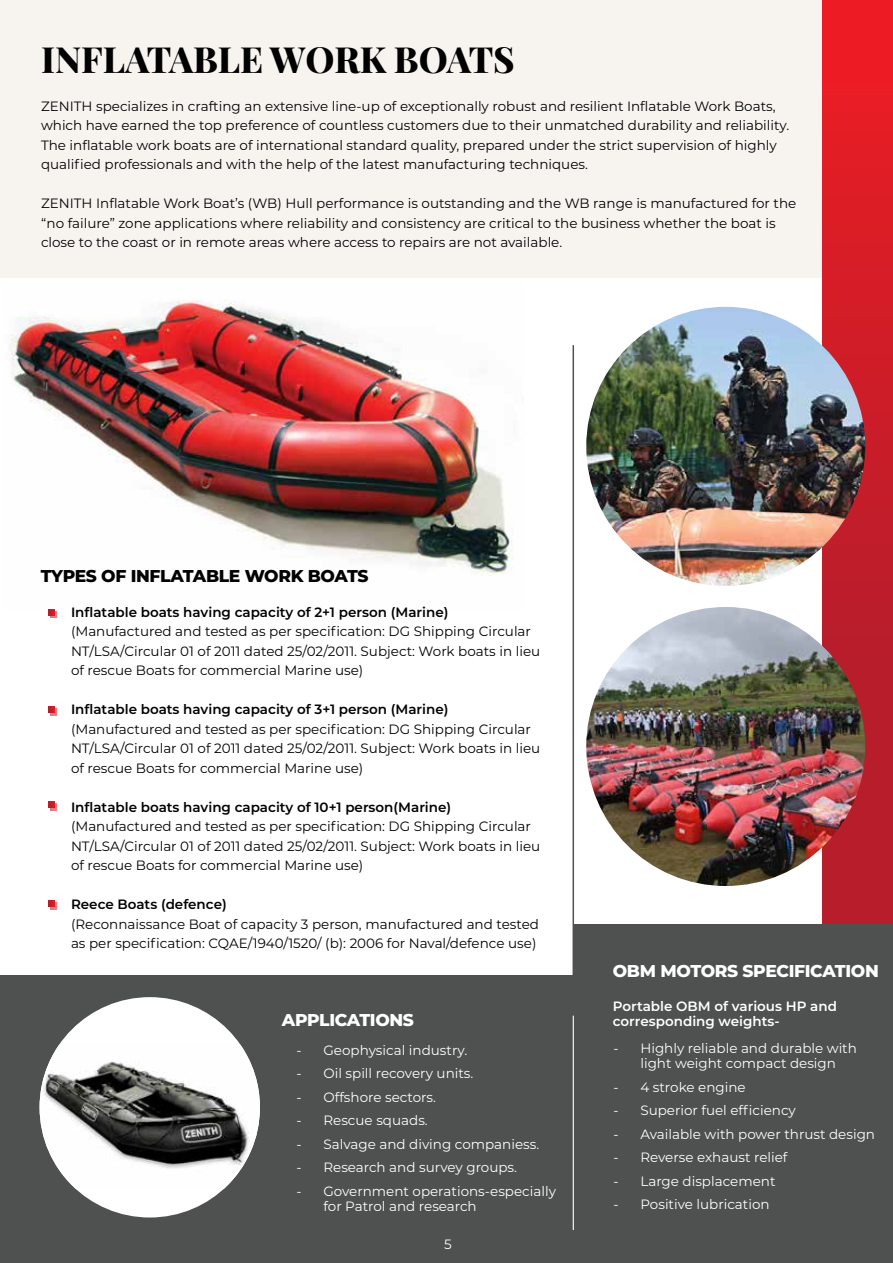
<style>
.page{position:relative;width:893px;height:1263px;background:#f7f4f0}
.page>*{position:absolute;margin:0;border:0;box-sizing:border-box;transform-origin:0 0}
.t1{font:800 36px "Playfair Display";color:#010101}
.t2{font:800 17.1px "Montserrat";letter-spacing:-.02em;color:#fff}
.t3{font:800 17.1px "Montserrat";letter-spacing:-.02em;color:#010101}
.t4{font:13.5px/19.5px "Montserrat";color:#010101}
.t5{font:13.5px/15px "Montserrat";color:#fff}
.t6{font:600 13.5px "Montserrat";color:#010101}
.t7{font:600 13.5px/15px "Montserrat";color:#fff}
</style>
<div class="page">
<div style="left:0;top:278px;width:893px;height:975px;background:#fff"></div>
<svg style="left:822px;top:0;width:71px;height:924px;background:#cd1d28"></svg>
<div style="left:0;top:975px;width:893px;height:288px;background:#4f5050"></div>
<hr style="left:572px;top:345px;width:2px;height:648px;background:#4f5050">
<img style="left:586px;top:307px;width:279px;height:279px;border-radius:139px">
<img style="left:586px;top:607px;width:279px;height:279px;border-radius:139px">
<img style="left:10px;top:300px;width:503px;height:310px">
<svg style="left:49px;top:609px;width:7px;height:9px"></svg>
<svg style="left:49px;top:706px;width:7px;height:9px"></svg>
<svg style="left:49px;top:801px;width:7px;height:9px"></svg>
<svg style="left:49px;top:900px;width:7px;height:9px"></svg>
<div style="left:573px;top:924px;width:320px;height:339px;background:#4f5050"></div>
<div style="left:40px;top:997px;width:220px;height:220px;background:#fff;border-radius:50%"></div>
<img style="left:40px;top:1045px;width:220px;height:143px">
<hr style="left:573px;top:1015px;width:1px;height:215px;background:#fff">
<h1 class="t1" style="left:41px;top:30px;width:475px">INFLATABLE WORK BOATS</h1>
<p class="t4" style="left:41px;top:96px;width:750px">ZENITH specializes in crafting an extensive line-up of exceptionally robust and resilient Inflatable Work Boats, which have earned the top preference of countless customers due to their unmatched durability and reliability.<br>The inflatable work boats are of international standard quality, prepared under the strict supervision of highly qualified professionals and with the help of the latest manufacturing techniques.</p>
<p class="t4" style="left:41px;top:193px;width:757px">ZENITH Inflatable Work Boat’s (WB) Hull performance is outstanding and the WB range is manufactured for the “no failure” zone applications where reliability and consistency are critical to the business whether the boat is close to the coast or in remote areas where access to repairs are not available.</p>
<p class="t3" style="left:41px;top:563px;width:329px">TYPES OF INFLATABLE WORK BOATS</p>
<p class="t6" style="left:71px;top:602px;width:379px">Inflatable boats having capacity of 2+1 person (Marine)</p>
<p class="t4" style="left:71px;top:621px;width:471px">(Manufactured and tested as per specification: DG Shipping Circular<br>NT/LSA/Circular 01 of 2011 dated 25/02/2011. Subject: Work boats in lieu of rescue Boats for commercial Marine use)</p>
<p class="t6" style="left:71px;top:700px;width:379px">Inflatable boats having capacity of 3+1 person (Marine)</p>
<p class="t4" style="left:71px;top:718px;width:471px">(Manufactured and tested as per specification: DG Shipping Circular<br>NT/LSA/Circular 01 of 2011 dated 25/02/2011. Subject: Work boats in lieu of rescue Boats for commercial Marine use)</p>
<p class="t6" style="left:71px;top:797px;width:382px">Inflatable boats having capacity of 10+1 person(Marine)</p>
<p class="t4" style="left:71px;top:816px;width:471px">(Manufactured and tested as per specification: DG Shipping Circular<br>NT/LSA/Circular 01 of 2011 dated 25/02/2011. Subject: Work boats in lieu of rescue Boats for commercial Marine use)</p>
<p class="t6" style="left:71px;top:895px;width:157px">Reece Boats (defence)</p>
<p class="t4" style="left:71px;top:913px;width:469px">(Reconnaissance Boat of capacity 3 person, manufactured and tested as per specification: CQAE/1940/1520/ (b): 2006 for Naval/defence use)</p>
<p class="t2" style="left:282px;top:1008px;width:134px">APPLICATIONS</p>
<p class="t5" style="left:296px;top:1042px;width:172px">- Geophysical industry.</p>
<p class="t5" style="left:296px;top:1065px;width:178px">- Oil spill recovery units.</p>
<p class="t5" style="left:296px;top:1089px;width:141px">- Offshore sectors.</p>
<p class="t5" style="left:296px;top:1112px;width:133px">- Rescue squads.</p>
<p class="t5" style="left:296px;top:1136px;width:244px">- Salvage and diving companiess.</p>
<p class="t5" style="left:296px;top:1160px;width:222px">- Research and survey groups.</p>
<p class="t5" style="left:323px;top:1183px;width:234px;text-indent:-27px">- Government operations-especially for Patrol and research</p>
<p class="t5" style="left:444px;top:1236px;width:9px">5</p>
<p class="t5" style="left:444px;top:1241px;width:9px">2</p>
<p class="t2" style="left:613px;top:959px;width:267px">OBM MOTORS SPECIFICATION</p>
<p class="t7" style="left:613px;top:998px;width:226px">Portable OBM of various HP and corresponding weights-</p>
<p class="t5" style="left:613px;top:1040px;width:245px;text-align:center">- Highly reliable and durable with light weight compact design</p>
<p class="t5" style="left:613px;top:1079px;width:134px">- 4 stroke engine</p>
<p class="t5" style="left:613px;top:1102px;width:184px">- Superior fuel efficiency</p>
<p class="t5" style="left:613px;top:1126px;width:263px">- Available with power thrust design</p>
<p class="t5" style="left:613px;top:1149px;width:176px">- Reverse exhaust relief</p>
<p class="t5" style="left:613px;top:1173px;width:164px">- Large displacement</p>
<p class="t5" style="left:613px;top:1196px;width:158px">- Positive lubrication</p>
</div>
